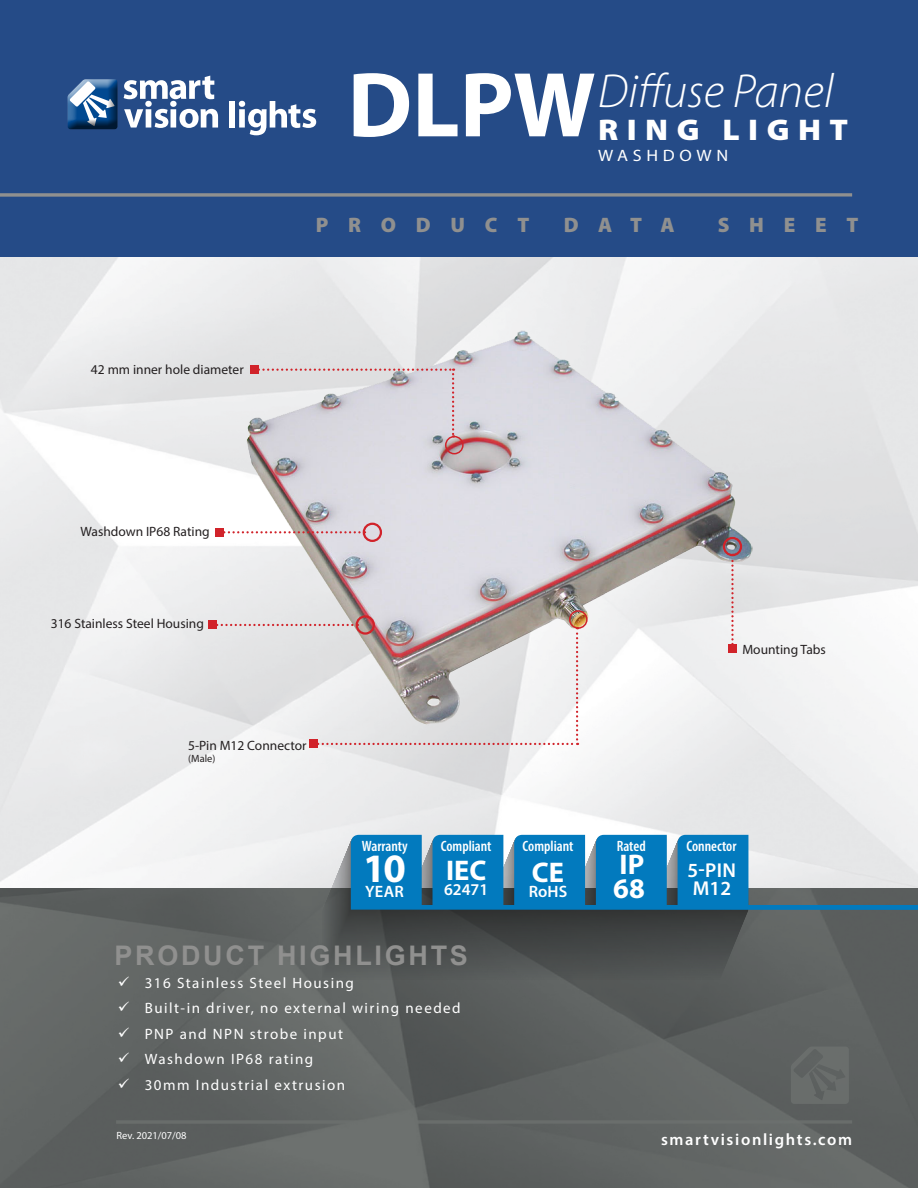
<style>
.page{position:relative;width:918px;height:1188px;background:#fff}
.page>*{position:absolute;margin:0;border:0;box-sizing:border-box;transform-origin:0 0}
.t1{font:700 93px "Myriad Pro";color:#fff}
.t2{font:italic 300 48px "Myriad Pro";color:#fff}
.t3{font:700 40.5px "Myriad Pro";color:#fff}
.t4{font:900 30px "Myriad Pro";letter-spacing:.26em;color:#fff;scale:1.09 1}
.t5{font:700 28.5px "Myriad Pro";color:#fff}
.t6{font:700 27px "Arial";letter-spacing:.1em;color:#90908f}
.t7{font:900 21px "Myriad Pro";letter-spacing:.94em;color:#90908f}
.t8{font:600 20.1px "Myriad Pro";letter-spacing:.015em;color:#fff}
.t9{font:600 16.5px "Myriad Pro";letter-spacing:.1em;color:#fff}
.t10{font:16.5px "Myriad Pro";letter-spacing:.26em;color:#fff;scale:1.09 1}
.t11{font:15px "Myriad Pro";letter-spacing:.1em;color:#fff}
.t12{font:600 condensed 15px "Myriad Pro";color:#fff}
.t13{font:13.5px "Myriad Pro";color:#231f20}
.t14{font:10.5px "Myriad Pro";color:#fff}
.t15{font:10.5px "Myriad Pro";color:#231f20}
</style>
<div class="page">
<img style="left:0;top:257px;width:918px;height:632px">
<img style="left:0;top:889px;width:918px;height:299px">
<div style="left:0;top:0;width:918px;height:256px;background:#254b87"></div>
<svg style="left:322px;top:835px;width:596px;height:145px;background:#4b7388"></svg>
<hr style="left:116px;top:1120px;width:736px;height:4px;background:#6d716f">
<svg style="left:0;top:193px;width:852px;height:4px;background:#7f848d"></svg>
<svg style="left:791px;top:1047px;width:58px;height:57px;background:#656968"></svg>
<svg style="left:124px;top:76px;width:94px;height:52px"></svg>
<div style="left:229px;top:101px;width:6px;height:27px;background:#fff"></div>
<svg style="left:239px;top:101px;width:77px;height:34px"></svg>
<div style="left:67px;top:79px;width:54px;height:52px;background:#231f20;opacity:.75"></div>
<img style="left:169px;top:278px;width:660px;height:495px">
<div style="left:309px;top:739px;width:9px;height:9px;background:#d1232a"></div>
<div style="left:569px;top:610px;width:19px;height:19px;border:2px solid #d1232a;border-radius:50%"></div>
<svg style="left:254px;top:369px;width:200px;height:69px;background:#d8d4da"></svg>
<div style="left:250px;top:365px;width:9px;height:9px;background:#d1232a"></div>
<div style="left:445px;top:436px;width:19px;height:18px;border:2px solid #d1232a;border-radius:50%"></div>
<svg style="left:731px;top:556px;width:3px;height:88px"></svg>
<div style="left:728px;top:644px;width:9px;height:9px;background:#d1232a"></div>
<div style="left:723px;top:537px;width:19px;height:19px;border:2px solid #d1232a;border-radius:50%"></div>
<svg style="left:224px;top:531px;width:139px;height:2px"></svg>
<div style="left:215px;top:528px;width:9px;height:9px;background:#d1232a"></div>
<div style="left:363px;top:523px;width:19px;height:19px;border:2px solid #d1232a;border-radius:50%"></div>
<svg style="left:213px;top:624px;width:365px;height:121px"></svg>
<div style="left:208px;top:620px;width:9px;height:9px;background:#d1232a"></div>
<div style="left:356px;top:615px;width:19px;height:20px;border:2px solid #d1232a;border-radius:50%"></div>
<svg style="left:119px;top:976px;width:10px;height:10px"></svg>
<svg style="left:119px;top:1001px;width:10px;height:10px"></svg>
<svg style="left:119px;top:1027px;width:10px;height:10px"></svg>
<svg style="left:119px;top:1052px;width:10px;height:10px"></svg>
<svg style="left:119px;top:1078px;width:10px;height:10px"></svg>
<p class="t2" style="left:598px;top:62px;width:237px">Diffuse Panel</p>
<p class="t4" style="left:598px;top:110px;width:231px">RING LIGHT</p>
<p class="t1" style="left:348px;top:44px;width:250px">DLPW</p>
<p class="t10" style="left:598px;top:146px;width:121px">WASHDOWN</p>
<p class="t13" style="left:91px;top:362px;width:154px">42 mm inner hole diameter</p>
<p class="t7" style="left:316px;top:210px;width:215px">PRODUCT</p>
<p class="t7" style="left:564px;top:210px;width:112px">DATA</p>
<p class="t7" style="left:718px;top:210px;width:142px">SHEET</p>
<p class="t13" style="left:81px;top:523px;width:131px">Washdown IP68 Rating</p>
<p class="t13" style="left:51px;top:615px;width:155px">316 Stainless Steel Housing</p>
<p class="t13" style="left:188px;top:737px;width:120px">5-Pin M12 Connector</p>
<p class="t15" style="left:188px;top:752px;width:29px">(Male)</p>
<p class="t13" style="left:742px;top:641px;width:85px">Mounting Tabs</p>
<p class="t12" style="left:362px;top:837px;width:48px">Warranty</p>
<p class="t3" style="left:363px;top:842px;width:44px">10</p>
<p class="t9" style="left:365px;top:881px;width:40px">YEAR</p>
<p class="t12" style="left:441px;top:837px;width:52px">Compliant</p>
<p class="t5" style="left:446px;top:852px;width:42px">IEC</p>
<p class="t9" style="left:444px;top:879px;width:46px">62471</p>
<p class="t12" style="left:523px;top:837px;width:52px">Compliant</p>
<p class="t5" style="left:532px;top:854px;width:34px">CE</p>
<p class="t9" style="left:529px;top:881px;width:40px">RoHS</p>
<p class="t12" style="left:617px;top:837px;width:30px">Rated</p>
<p class="t5" style="left:620px;top:845px;width:26px">IP</p>
<p class="t5" style="left:613px;top:869px;width:33px">68</p>
<p class="t12" style="left:686px;top:837px;width:52px">Connector</p>
<p class="t8" style="left:687px;top:857px;width:50px">5-PIN</p>
<p class="t8" style="left:693px;top:875px;width:40px">M12</p>
<p class="t6" style="left:114px;top:936px;width:355px">PRODUCT HIGHLIGHTS</p>
<p class="t11" style="left:145px;top:973px;width:211px">316 Stainless Steel Housing</p>
<p class="t11" style="left:145px;top:999px;width:318px">Built-in driver, no external wiring needed</p>
<p class="t11" style="left:145px;top:1024px;width:200px">PNP and NPN strobe input</p>
<p class="t11" style="left:145px;top:1050px;width:170px">Washdown IP68 rating</p>
<p class="t11" style="left:145px;top:1075px;width:202px">30mm Industrial extrusion</p>
<p class="t14" style="left:117px;top:1129px;width:71px">Rev. 2021/07/08</p>
<p class="t9" style="left:661px;top:1129px;width:193px">smartvisionlights.com</p>
</div>
